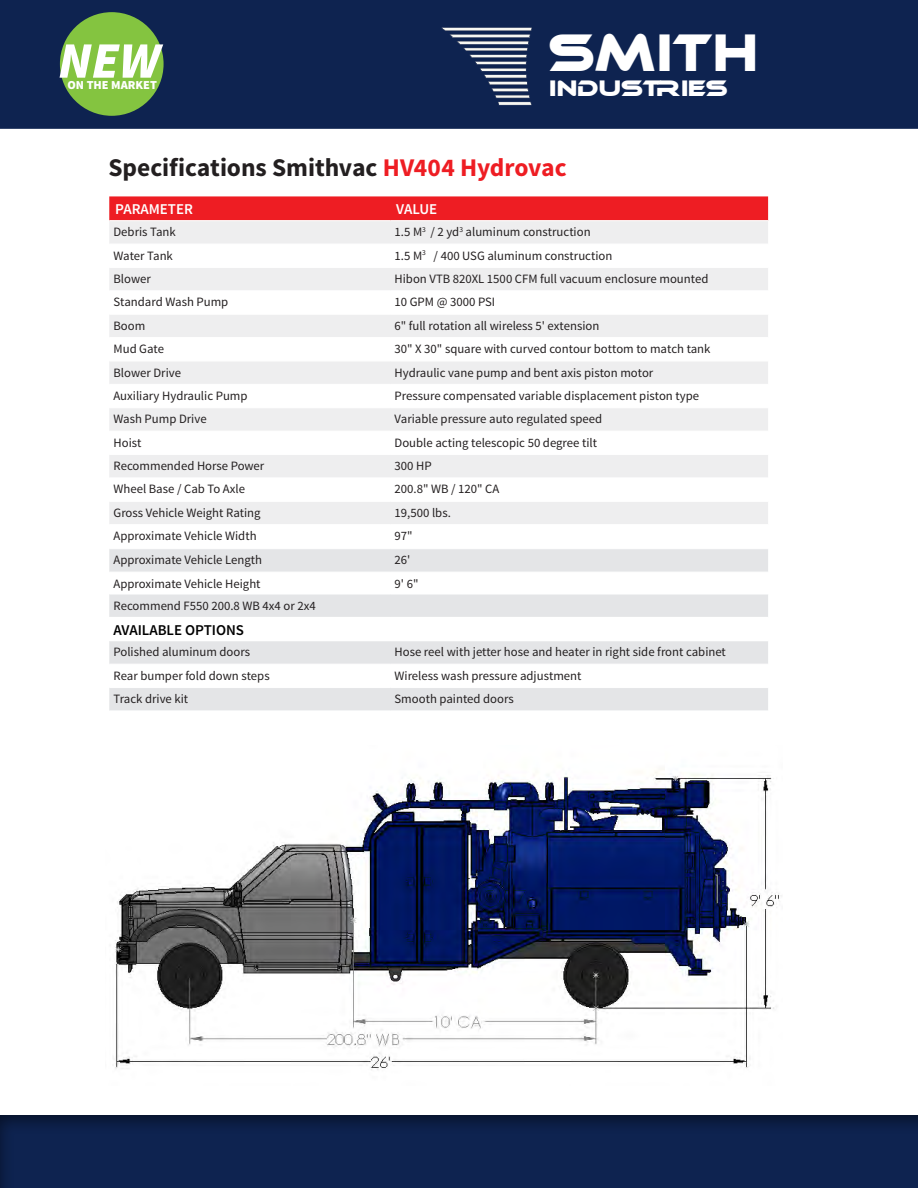
<style>
.page{position:relative;width:918px;height:1188px;background:#fff}
.page>*{position:absolute;margin:0;border:0;box-sizing:border-box;transform-origin:0 0}
.t1{font:italic 900 51.15px "Source Sans Pro";color:#fff}
.t2{font:50.85px "Ethnocentric";letter-spacing:.02em;color:#fff;scale:.88 1}
.t3{font:700 25.5px "Source Sans Pro";letter-spacing:-.005em;color:#231f20}
.t4{font:21.6px "Ethnocentric";letter-spacing:.02em;color:#fff}
.t5{font:600 15px "Source Sans Pro";color:#000}
.t6{font:600 15px "Source Sans Pro";color:#fff}
.t7{font:12.75px "Source Sans Pro";color:#231f20}
.t8{font:900 12.15px "Source Sans Pro";color:#fff}
.s1{color:#ee1d23}
.s2{color:#fff}
</style>
<div class="page">
<div style="left:0;top:1107px;width:918px;height:81px;background:#231f20;opacity:.62"></div>
<div style="left:0;top:0;width:918px;height:129px;background:#0e2350"></div>
<img style="left:115px;top:771px;width:667px;height:299px">
<div style="left:109px;top:196px;width:659px;height:24px;background:#ee1d23"></div>
<div style="left:109px;top:221px;width:659px;height:23px;background:#eeeeef"></div>
<svg style="left:109px;top:268px;width:659px;height:256px;fill:#eeeeef"></svg>
<svg style="left:109px;top:549px;width:659px;height:162px;fill:#e4e5e7"></svg>
<div style="left:109px;top:617px;width:659px;height:24px;background:#fff"></div>
<hr style="left:109px;top:290px;width:281px;height:1px;background:#fff">
<hr style="left:390px;top:290px;width:378px;height:1px;background:#fff">
<hr style="left:109px;top:314px;width:281px;height:1px;background:#fff">
<hr style="left:390px;top:314px;width:378px;height:1px;background:#fff">
<hr style="left:109px;top:337px;width:281px;height:1px;background:#fff">
<hr style="left:390px;top:337px;width:378px;height:1px;background:#fff">
<hr style="left:109px;top:361px;width:281px;height:1px;background:#fff">
<hr style="left:390px;top:361px;width:378px;height:1px;background:#fff">
<hr style="left:109px;top:384px;width:281px;height:1px;background:#fff">
<hr style="left:390px;top:384px;width:378px;height:1px;background:#fff">
<hr style="left:109px;top:407px;width:281px;height:1px;background:#fff">
<hr style="left:390px;top:407px;width:378px;height:1px;background:#fff">
<hr style="left:109px;top:431px;width:281px;height:1px;background:#fff">
<hr style="left:390px;top:431px;width:378px;height:1px;background:#fff">
<hr style="left:109px;top:454px;width:281px;height:1px;background:#fff">
<hr style="left:390px;top:454px;width:378px;height:1px;background:#fff">
<hr style="left:109px;top:478px;width:281px;height:1px;background:#fff">
<hr style="left:390px;top:478px;width:378px;height:1px;background:#fff">
<hr style="left:109px;top:501px;width:281px;height:1px;background:#fff">
<hr style="left:390px;top:501px;width:378px;height:1px;background:#fff">
<hr style="left:109px;top:572px;width:281px;height:1px;background:#fff">
<hr style="left:390px;top:572px;width:378px;height:1px;background:#fff">
<hr style="left:109px;top:594px;width:281px;height:1px;background:#fff">
<hr style="left:390px;top:594px;width:378px;height:1px;background:#fff">
<hr style="left:109px;top:664px;width:281px;height:1px;background:#fff">
<hr style="left:390px;top:664px;width:378px;height:1px;background:#fff">
<hr style="left:109px;top:687px;width:281px;height:1px;background:#fff">
<hr style="left:390px;top:687px;width:378px;height:1px;background:#fff">
<div style="left:60px;top:12px;width:104px;height:104px;background:#84c440;border-radius:50%"></div>
<img style="left:432px;top:20px;width:106px;height:93px">
<p class="t1" style="left:58px;top:28px;width:104px">NEW</p>
<p class="t8" style="left:67px;top:78px;width:91px">ON THE MARKET</p>
<p class="t2" style="left:549px;top:26px;width:239px">SMITH</p>
<p class="t4" style="left:549px;top:77px;width:180px">INDUSTRIES</p>
<p class="t3" style="left:108px;top:152px;width:460px">Specifications Smithvac <span class="s1">HV404 Hydrovac</span></p>
<p class="t6" style="left:115px;top:199px;width:79px">PARAMETER</p>
<p class="t6" style="left:396px;top:199px;width:42px">VALUE</p>
<p class="t7" style="left:114px;top:224px;width:64px">Debris Tank</p>
<p class="t7" style="left:395px;top:224px;width:198px">1.5 M<sup>3</sup> / 2 yd<sup>3</sup> aluminum construction</p>
<p class="t7" style="left:114px;top:247px;width:61px">Water Tank</p>
<p class="t7" style="left:395px;top:247px;width:219px">1.5 M<sup>3</sup> / 400 USG aluminum construction</p>
<p class="t7" style="left:114px;top:271px;width:39px">Blower</p>
<p class="t7" style="left:395px;top:271px;width:315px">Hibon VTB 820XL 1500 CFM full vacuum enclosure mounted</p>
<p class="t7" style="left:114px;top:294px;width:116px">Standard Wash Pump</p>
<p class="t7" style="left:395px;top:294px;width:102px">10 GPM @ 3000 PSI</p>
<p class="t7" style="left:114px;top:318px;width:33px">Boom</p>
<p class="t7" style="left:395px;top:318px;width:206px">6" full rotation all wireless 5' extension</p>
<p class="t7" style="left:114px;top:341px;width:52px">Mud Gate</p>
<p class="t7" style="left:395px;top:341px;width:317px">30" X 30" square with curved contour bottom to match tank</p>
<p class="t7" style="left:114px;top:364px;width:69px">Blower Drive</p>
<p class="t7" style="left:395px;top:364px;width:260px">Hydraulic vane pump and bent axis piston motor</p>
<p class="t7" style="left:114px;top:388px;width:136px">Auxiliary Hydraulic Pump</p>
<p class="t7" style="left:395px;top:388px;width:306px">Pressure compensated variable displacement piston type</p>
<p class="t7" style="left:114px;top:411px;width:95px">Wash Pump Drive</p>
<p class="t7" style="left:395px;top:411px;width:209px">Variable pressure auto regulated speed</p>
<p class="t7" style="left:114px;top:435px;width:29px">Hoist</p>
<p class="t7" style="left:395px;top:435px;width:204px">Double acting telescopic 50 degree tilt</p>
<p class="t7" style="left:114px;top:458px;width:152px">Recommended Horse Power</p>
<p class="t7" style="left:395px;top:458px;width:39px">300 HP</p>
<p class="t7" style="left:114px;top:481px;width:133px">Wheel Base / Cab To Axle</p>
<p class="t7" style="left:395px;top:481px;width:106px">200.8" WB / 120" CA</p>
<p class="t7" style="left:114px;top:505px;width:149px">Gross Vehicle Weight Rating</p>
<p class="t7" style="left:395px;top:505px;width:58px">19,500 lbs.</p>
<p class="t7" style="left:114px;top:528px;width:145px">Approximate Vehicle Width</p>
<p class="t7" style="left:395px;top:528px;width:20px">97"</p>
<p class="t7" style="left:114px;top:552px;width:150px">Approximate Vehicle Length</p>
<p class="t7" style="left:395px;top:552px;width:17px">26'</p>
<p class="t7" style="left:114px;top:575px;width:149px">Approximate Vehicle Height</p>
<p class="t7" style="left:395px;top:575px;width:25px">9' 6"</p>
<p class="t7" style="left:114px;top:597px;width:204px">Recommend F550 200.8 WB 4x4 or 2x4</p>
<p class="t5" style="left:114px;top:620px;width:141px">AVAILABLE OPTIONS<span class="s2">R</span></p>
<p class="t7" style="left:114px;top:644px;width:138px">Polished aluminum doors</p>
<p class="t7" style="left:395px;top:644px;width:333px">Hose reel with jetter hose and heater in right side front cabinet</p>
<p class="t7" style="left:114px;top:668px;width:158px">Rear bumper fold down steps</p>
<p class="t7" style="left:395px;top:668px;width:188px">Wireless wash pressure adjustment</p>
<p class="t7" style="left:114px;top:691px;width:76px">Track drive kit</p>
<p class="t7" style="left:395px;top:691px;width:121px">Smooth painted doors</p>
</div>
